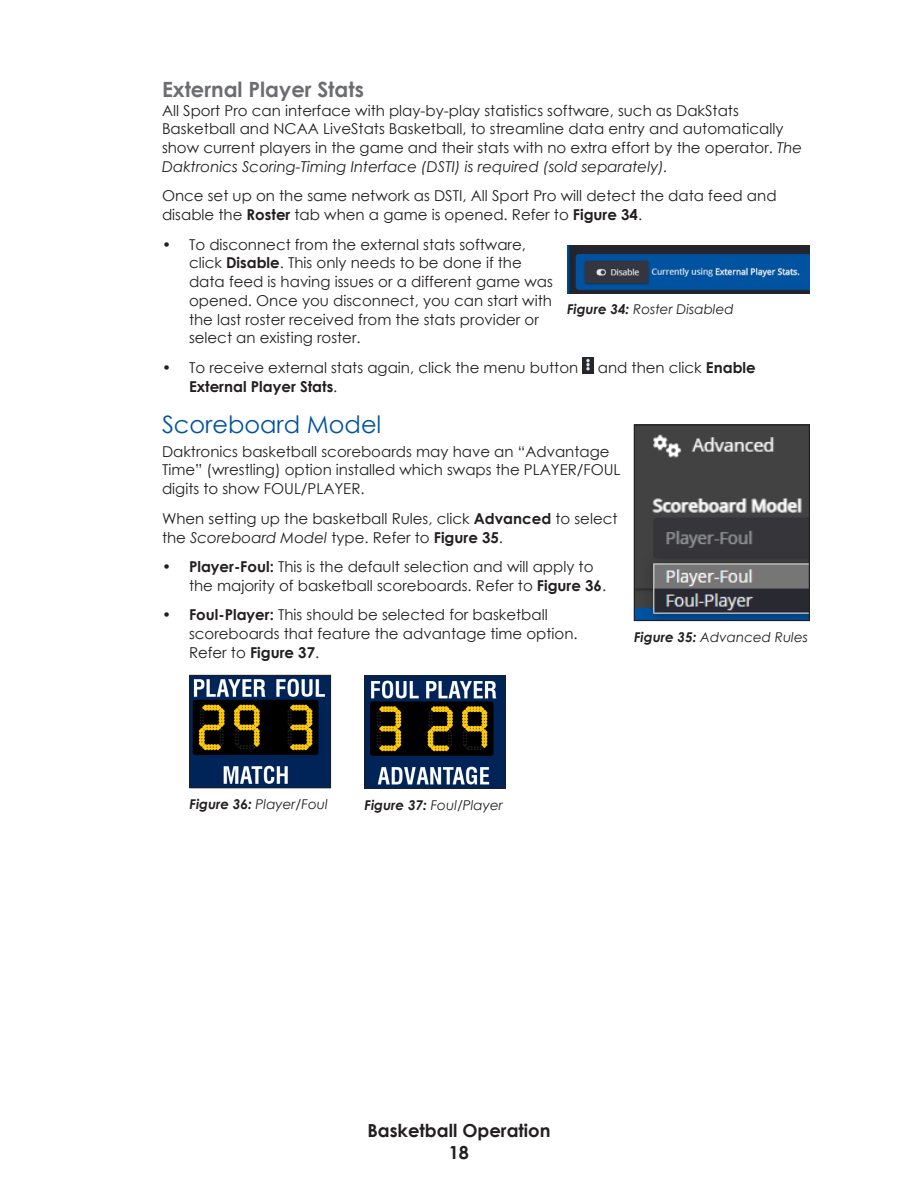
<style>
.page{position:relative;width:918px;height:1188px;background:#fff}
.page>*{position:absolute;margin:0;border:0;box-sizing:border-box;transform-origin:0 0}
.Heading_2{font:24px "Century Gothic";color:#0153a0}
.Heading_3{font:700 21px "Century Gothic";color:#6c6d70}
.t1{font:700 18px/22.5px "Century Gothic";color:#231f20;text-align:center}
.Intro_Text{font:15px/18.8px "Century Gothic";color:#231f20}
.Body_Text{font:15px/18.8px "Century Gothic";color:#231f20}
.t2{font:700 15px "Century Gothic";color:#231f20}
.t3{font:italic 13.5px "Century Gothic";color:#231f20}
.s1{font-style:italic}
.s2{font-weight:700}
.s3{font-weight:400}
</style>
<div class="page">
<img style="left:582px;top:358px;width:12px;height:15px">
<img style="left:567px;top:246px;width:243px;height:47px">
<img style="left:636px;top:426px;width:172px;height:193px">
<div style="left:634px;top:424px;width:176px;height:197px;border:1px solid #231f20"></div>
<img style="left:192px;top:677px;width:137px;height:109px">
<div style="left:190px;top:675px;width:141px;height:113px;border:1px solid #231f20"></div>
<img style="left:367px;top:678px;width:136px;height:109px">
<div style="left:365px;top:676px;width:140px;height:113px;border:1px solid #231f20"></div>
<p class="Heading_3" style="left:162px;top:73px;width:204px">External Player Stats</p>
<p class="Intro_Text" style="left:162px;top:100px;width:642px">All Sport Pro can interface with play-by-play statistics software, such as DakStats Basketball and NCAA LiveStats Basketball, to streamline data entry and automatically show current players in the game and their stats with no extra effort by the operator. <span class="s1">The Daktronics Scoring-Timing Interface (DSTI) is required (sold separately).</span></p>
<p class="Body_Text" style="left:162px;top:186px;width:616px">Once set up on the same network as DSTI, All Sport Pro will detect the data feed and disable the <span class="s2">Roster</span> tab when a game is opened. Refer to <span class="s2">Figure 34</span>.</p>
<p class="Intro_Text" style="left:189px;top:235px;width:366px;text-indent:-27px">• To disconnect from the external stats software, click <span class="s2">Disable</span>. This only needs to be done if the data feed is having issues or a different game was opened. Once you disconnect, you can start with the last roster received from the stats provider or select an existing roster.</p>
<p class="Intro_Text" style="left:162px;top:358px;width:418px">• To receive external stats again, click the menu button</p>
<p class="Intro_Text" style="left:598px;top:358px;width:159px">and then click <span class="s2">Enable</span></p>
<p class="t2" style="left:189px;top:375px;width:150px">External Player Stats<span class="s3">.</span></p>
<p class="Heading_2" style="left:162px;top:407px;width:221px">Scoreboard Model</p>
<p class="Intro_Text" style="left:162px;top:442px;width:460px">Daktronics basketball scoreboards may have an “Advantage<br>Time” (wrestling) option installed which swaps the PLAYER/FOUL digits to show FOUL/PLAYER.</p>
<p class="Body_Text" style="left:162px;top:509px;width:457px">When setting up the basketball Rules, click <span class="s2">Advanced</span> to select the <span class="s1">Scoreboard Model</span> type. Refer to <span class="s2">Figure 35</span>.</p>
<p class="Intro_Text" style="left:189px;top:557px;width:419px;text-indent:-27px">• <span class="s2">Player-Foul:</span> This is the default selection and will apply to the majority of basketball scoreboards. Refer to <span class="s2">Figure 36</span>.</p>
<p class="Intro_Text" style="left:189px;top:605px;width:390px;text-indent:-27px">• <span class="s2">Foul-Player:</span> This should be selected for basketball scoreboards that feature the advantage time option.<br>Refer to <span class="s2">Figure 37</span>.</p>
<p class="t3" style="left:567px;top:300px;width:168px"><span class="s2">Figure 34:</span> Roster Disabled</p>
<p class="t3" style="left:634px;top:628px;width:175px"><span class="s2">Figure 35:</span> Advanced Rules</p>
<p class="t3" style="left:190px;top:795px;width:140px"><span class="s2">Figure 36:</span> Player/Foul</p>
<p class="t3" style="left:365px;top:795px;width:140px"><span class="s2">Figure 37:</span> Foul/Player</p>
<p class="t1" style="left:367px;top:1118px;width:185px">Basketball Operation<br>18</p>
</div>
